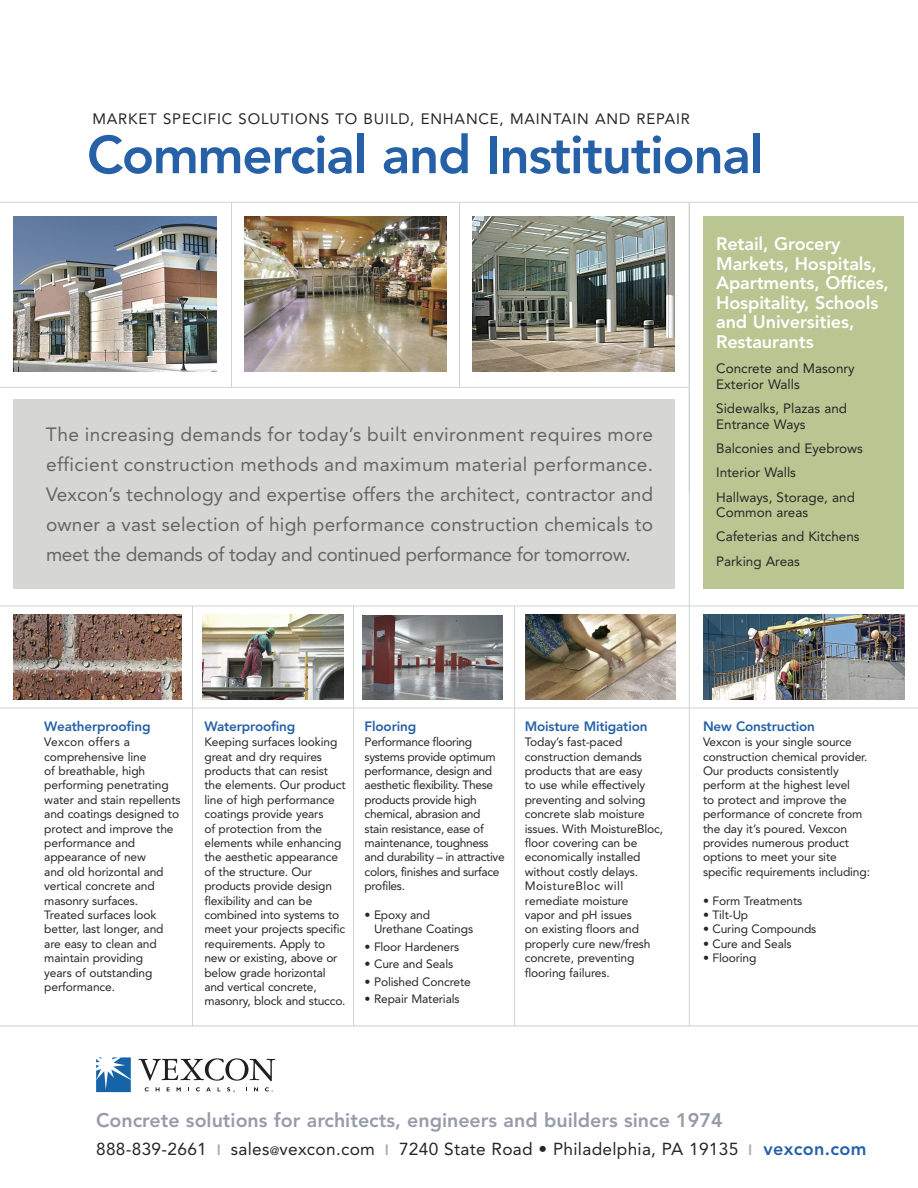
<style>
.page{position:relative;width:918px;height:1188px;background:#fff}
.page>*{position:absolute;margin:0;border:0;box-sizing:border-box;transform-origin:0 0}
.t1{font:800 52.8px "Avenir";letter-spacing:-.025em;color:#2661a7}
.t2{font:800 19.65px "Avenir";color:#979ca8}
.t3{font:19.2px/30px "Avenir";letter-spacing:-.015em;color:#666565;text-align:justify}
.t4{font:800 18px/19.5px "Avenir";letter-spacing:-.005em;color:#fff}
.t5{font:17.25px "Avenir";letter-spacing:.015em;color:#272627}
.t6{font:15px "Avenir";letter-spacing:.055em;color:#272627}
.t7{font:13.5px/24.5px "Avenir";color:#272627}
.t8{font:800 13.5px "Avenir";letter-spacing:-.01em;color:#2661a7}
.t9{font:12px/14.4px "Avenir";letter-spacing:-.01em;color:#272627}
.t10{font:12px/14.4px "Avenir";letter-spacing:-.03em;color:#272627}
.s1{font-weight:800;font-size:15px;color:#adb0a7}
.s2{font-size:12px}
.s3{font-weight:800;font-size:18px;color:#2661a7}
</style>
<div class="page">
<div style="left:14px;top:399px;width:661px;height:190px;background:#d6d7d3"></div>
<hr style="left:0;top:1026px;width:918px;height:1px;background:#cbcdd4">
<svg style="left:145px;top:1087px;width:4px;height:4px"></svg>
<svg style="left:156px;top:1087px;width:4px;height:4px"></svg>
<svg style="left:167px;top:1087px;width:3px;height:4px"></svg>
<svg style="left:177px;top:1087px;width:4px;height:4px"></svg>
<svg style="left:196px;top:1087px;width:4px;height:4px"></svg>
<svg style="left:206px;top:1087px;width:5px;height:4px"></svg>
<svg style="left:227px;top:1087px;width:8px;height:5px"></svg>
<svg style="left:254px;top:1087px;width:4px;height:4px"></svg>
<svg style="left:265px;top:1087px;width:8px;height:4px"></svg>
<svg style="left:96px;top:1057px;width:35px;height:35px"></svg>
<svg style="left:138px;top:1058px;width:137px;height:23px"></svg>
<img style="left:14px;top:216px;width:203px;height:155px">
<img style="left:244px;top:216px;width:202px;height:155px">
<img style="left:473px;top:216px;width:202px;height:155px">
<img style="left:525px;top:615px;width:150px;height:84px">
<img style="left:704px;top:615px;width:200px;height:84px">
<img style="left:363px;top:615px;width:140px;height:84px">
<img style="left:202px;top:615px;width:142px;height:84px">
<img style="left:14px;top:615px;width:168px;height:84px">
<div style="left:704px;top:216px;width:200px;height:373px;background:#b9c691"></div>
<hr style="left:689px;top:202px;width:1px;height:824px;background:#cfd4d3">
<hr style="left:459px;top:202px;width:1px;height:185px;background:#cfd4d3">
<hr style="left:231px;top:202px;width:1px;height:185px;background:#cfd4d3">
<hr style="left:192px;top:606px;width:1px;height:420px;background:#cfd4d3">
<hr style="left:353px;top:606px;width:1px;height:420px;background:#cfd4d3">
<hr style="left:514px;top:606px;width:1px;height:420px;background:#cfd4d3">
<hr style="left:0;top:202px;width:918px;height:1px;background:#cfd4d3">
<hr style="left:0;top:387px;width:689px;height:1px;background:#cfd4d3">
<hr style="left:0;top:606px;width:918px;height:1px;background:#cfd4d3">
<hr style="left:0;top:708px;width:918px;height:1px;background:#cfd4d3">
<p class="t6" style="left:92px;top:113px;width:599px">MARKET SPECIFIC SOLUTIONS TO BUILD, ENHANCE, MAINTAIN AND REPAIR</p>
<h1 class="t1" style="left:87px;top:133px;width:678px">Commercial and Institutional</h1>
<p class="t3" style="left:46px;top:421px;width:609px">The increasing demands for today’s built environment requires more efficient construction methods and maximum material performance.<br>Vexcon’s technology and expertise offers the architect, contractor and owner a vast selection of high performance construction chemicals to meet the demands of today and continued performance for tomorrow.</p>
<h3 class="t4" style="left:716px;top:236px;width:174px">Retail, Grocery<br>Markets, Hospitals,<br>Apartments, Offices,<br>Hospitality, Schools and Universities,<br>Restaurants</h3>
<p class="t7" style="left:716px;top:362px;width:140px;line-height:15.3px">Concrete and Masonry<br>Exterior Walls</p>
<p class="t7" style="left:716px;top:402px;width:132px;line-height:15.3px">Sidewalks, Plazas and<br>Entrance Ways</p>
<p class="t7" style="left:716px;top:437px;width:148px">Balconies and Eyebrows<br>Interior Walls<br>Hallways, Storage, and</p>
<p class="t7" style="left:716px;top:501px;width:145px">Common areas<br>Cafeterias and Kitchens<br>Parking Areas</p>
<p class="t8" style="left:44px;top:721px;width:108px">Weatherproofing</p>
<p class="t9" style="left:44px;top:736px;width:138px">Vexcon offers a comprehensive line<br>of breathable, high performing penetrating water and stain repellents and coatings designed to protect and improve the performance and appearance of new<br>and old horizontal and vertical concrete and masonry surfaces.<br>Treated surfaces look better, last longer, and are easy to clean and maintain providing<br>years of outstanding performance.</p>
<p class="t8" style="left:204px;top:721px;width:92px">Waterproofing</p>
<p class="t9" style="left:204px;top:736px;width:143px">Keeping surfaces looking great and dry requires products that can resist the elements. Our product line of high performance coatings provide years<br>of protection from the elements while enhancing the aesthetic appearance of the structure. Our products provide design flexibility and can be combined into systems to meet your projects specific requirements. Apply to new or existing, above or below grade horizontal and vertical concrete, masonry, block and stucco.</p>
<p class="t8" style="left:365px;top:721px;width:53px">Flooring</p>
<p class="t10" style="left:365px;top:736px;width:142px">Performance flooring systems provide optimum performance, design and aesthetic flexibility. These products provide high chemical, abrasion and stain resistance, ease of maintenance, toughness and durability – in attractive colors, finishes and surface profiles.</p>
<p class="t9" style="left:374px;top:909px;width:101px;text-indent:-9px">• Epoxy and<br>Urethane Coatings</p>
<p class="t9" style="left:365px;top:940px;width:96px">• Floor Hardeners</p>
<p class="t9" style="left:365px;top:958px;width:90px">• Cure and Seals</p>
<p class="t9" style="left:365px;top:975px;width:108px">• Polished Concrete</p>
<p class="t9" style="left:365px;top:993px;width:97px">• Repair Materials</p>
<p class="t8" style="left:525px;top:721px;width:124px">Moisture Mitigation</p>
<p class="t9" style="left:525px;top:736px;width:140px">Today’s fast-paced construction demands products that are easy<br>to use while effectively preventing and solving concrete slab moisture issues. With MoistureBloc, floor covering can be economically installed without costly delays.<br>MoistureBloc will remediate moisture<br>vapor and pH issues<br>on existing floors and properly cure new/fresh concrete, preventing flooring failures.</p>
<p class="t8" style="left:703px;top:721px;width:113px">New Construction</p>
<p class="t9" style="left:703px;top:736px;width:168px">Vexcon is your single source construction chemical provider.<br>Our products consistently perform at the highest level<br>to protect and improve the performance of concrete from the day it’s poured. Vexcon provides numerous product options to meet your site specific requirements including:</p>
<p class="t9" style="left:703px;top:894px;width:101px">• Form Treatments</p>
<p class="t9" style="left:703px;top:909px;width:47px">• Tilt-Up</p>
<p class="t9" style="left:703px;top:923px;width:115px">• Curing Compounds</p>
<p class="t9" style="left:703px;top:937px;width:90px">• Cure and Seals</p>
<p class="t9" style="left:703px;top:952px;width:55px">• Flooring</p>
<h2 class="t2" style="left:96px;top:1112px;width:628px">Concrete solutions for architects, engineers and builders since 1974</h2>
<h3 class="t5" style="left:96px;top:1142px;width:772px">888-839-2661 <span class="s1">I</span> sales<span class="s2">@</span>vexcon.com <span class="s1">I</span> 7240 State Road • Philadelphia, PA 19135 <span class="s1">I</span> <span class="s3">vexcon.com</span></h3>
</div>
